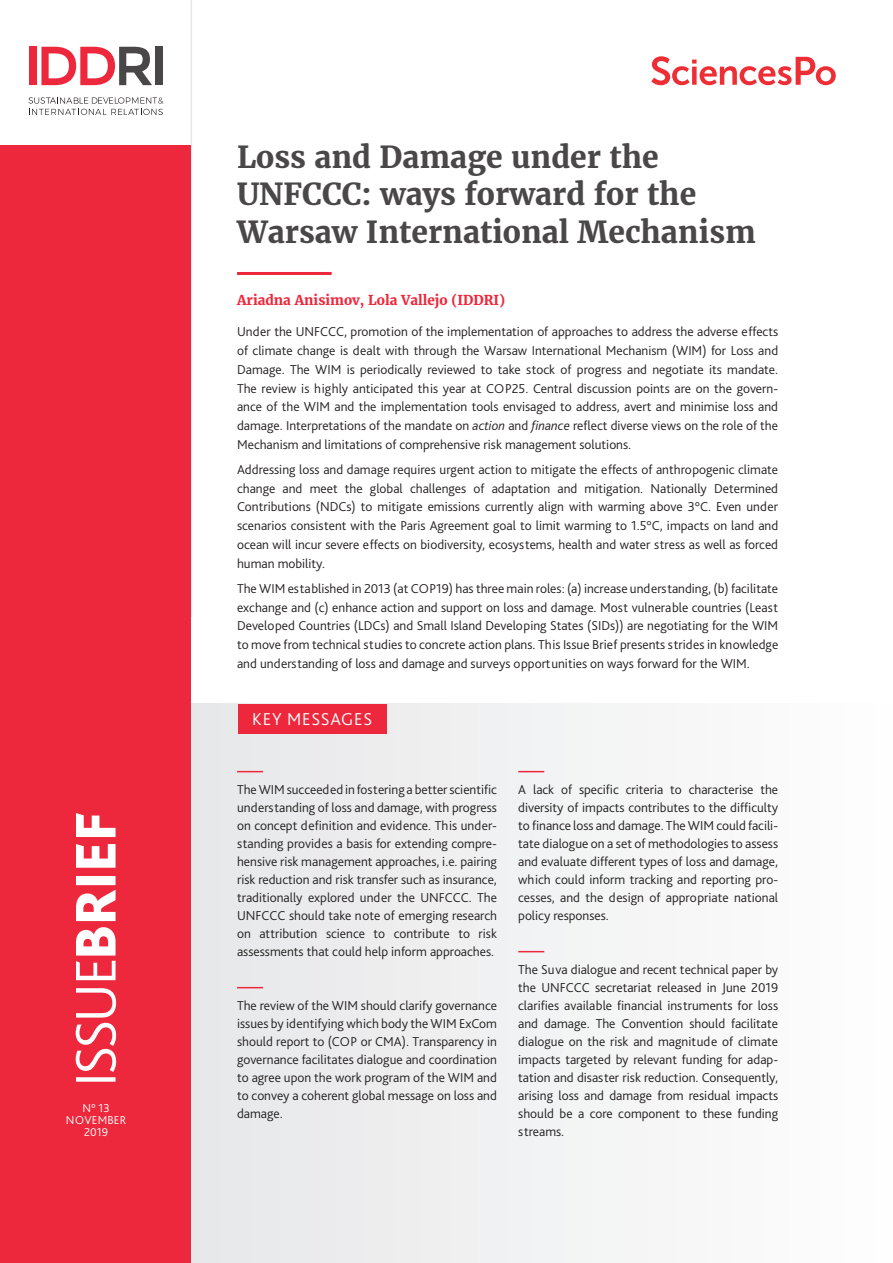
<style>
.page{position:relative;width:893px;height:1263px;background:#fff}
.page>*{position:absolute;margin:0;border:0;box-sizing:border-box;transform-origin:0 0}
.t1{font:700 30px/37.5px "Merriweather";color:#4a4749}
.t2{font:300 18px "Bliss Pro";letter-spacing:.04em;color:#fff}
.t3{font:300 13.5px/18px "Bliss Pro";color:#231f20;text-align:justify}
.t4{font:700 13.5px "Merriweather";color:#ed283c}
.t5{font:300 12px/12px "Bliss Pro";letter-spacing:.015em;color:#fff;text-align:center}
.s1{font-style:italic}
</style>
<div class="page">
<div style="left:191px;top:704px;width:702px;height:559px;background:#f2f3f4"></div>
<hr style="left:237px;top:272px;width:95px;height:3px;background:#ed283c">
<svg style="left:651px;top:56px;width:185px;height:29px"></svg>
<div style="left:238px;top:704px;width:149px;height:29px;background:#ed283c"></div>
<hr style="left:191px;top:0;width:1px;height:617px;background:#e6e7e9">
<div style="left:0;top:146px;width:191px;height:1117px;background:#ed283c"></div>
<svg style="left:237px;top:771px;width:26px;height:1px"></svg>
<svg style="left:237px;top:987px;width:26px;height:1px"></svg>
<svg style="left:518px;top:771px;width:26px;height:1px"></svg>
<svg style="left:518px;top:951px;width:26px;height:1px"></svg>
<svg style="left:76px;top:813px;width:40px;height:269px"></svg>
<div style="left:29px;top:47px;width:7px;height:38px;background:#ed283c"></div>
<svg style="left:41px;top:47px;width:111px;height:38px"></svg>
<div style="left:156px;top:47px;width:7px;height:38px;background:#4a4749"></div>
<svg style="left:29px;top:97px;width:134px;height:18px"></svg>
<p class="t5" style="left:66px;top:1101px;width:62px">N° 13<br>NOVEMBER<br>2019</p>
<h1 class="t1" style="left:237px;top:138px;width:520px">Loss and Damage under the<br>UNFCCC: ways forward for the<br>Warsaw International Mechanism</h1>
<p class="t4" style="left:237px;top:291px;width:270px">Ariadna Anisimov, Lola Vallejo (IDDRI)</p>
<p class="t3" style="left:237px;top:322px;width:543px;line-height:18.8px">Under the UNFCCC, promotion of the implementation of approaches to address the adverse effects of climate change is dealt with through the Warsaw International Mechanism (WIM) for Loss and Damage. The WIM is periodically reviewed to take stock of progress and negotiate its mandate.<br>The review is highly anticipated this year at COP25. Central discussion points are on the govern&shy;ance of the WIM and the implementation tools envisaged to address, avert and minimise loss and damage. Interpretations of the mandate on <span class="s1">action</span> and <span class="s1">finance</span> reflect diverse views on the role of the Mechanism and limitations of comprehensive risk management solutions.</p>
<p class="t3" style="left:237px;top:460px;width:543px;line-height:18.8px">Addressing loss and damage requires urgent action to mitigate the effects of anthropogenic climate change and meet the global challenges of adaptation and mitigation. Nationally Determined Contributions (NDCs) to mitigate emissions currently align with warming above 3°C. Even under scenarios consistent with the Paris Agreement goal to limit warming to 1.5°C, impacts on land and ocean will incur severe effects on biodiversity, ecosystems, health and water stress as well as forced human mobility.</p>
<p class="t3" style="left:237px;top:579px;width:543px;line-height:18.8px">The WIM established in 2013 (at COP19) has three main roles: (a) increase understanding, (b) facilitate exchange and (c) enhance action and support on loss and damage. Most vulnerable countries (Least Developed Countries (LDCs) and Small Island Developing States (SIDs)) are negotiating for the WIM to move from technical studies to concrete action plans. This Issue Brief presents strides in knowledge and understanding of loss and damage and surveys opportunities on ways forward for the WIM.</p>
<h2 class="t2" style="left:252px;top:708px;width:121px">KEY MESSAGES</h2>
<p class="t3" style="left:237px;top:780px;width:261px">The WIM succeeded in fostering a better scientific understanding of loss and damage, with progress on concept definition and evidence. This under&shy;standing provides a basis for extending compre&shy;hensive risk management approaches, i.e. pairing risk reduction and risk transfer such as insurance, traditionally explored under the UNFCCC. The UNFCCC should take note of emerging research on attribution science to contribute to risk assessments that could help inform approaches.</p>
<p class="t3" style="left:237px;top:996px;width:261px">The review of the WIM should clarify governance issues by identifying which body the WIM ExCom should report to (COP or CMA). Transparency in governance facilitates dialogue and coordination to agree upon the work program of the WIM and to convey a coherent global message on loss and damage.</p>
<p class="t3" style="left:518px;top:780px;width:261px">A lack of specific criteria to characterise the diversity of impacts contributes to the difficulty to finance loss and damage. The WIM could facili&shy;tate dialogue on a set of methodologies to assess and evaluate different types of loss and damage, which could inform tracking and reporting pro&shy;cesses, and the design of appropriate national policy responses.</p>
<p class="t3" style="left:518px;top:960px;width:261px">The Suva dialogue and recent technical paper by the UNFCCC secretariat released in June 2019 clarifies available financial instruments for loss and damage. The Convention should facilitate dialogue on the risk and magnitude of climate impacts targeted by relevant funding for adap&shy;tation and disaster risk reduction. Consequently, arising loss and damage from residual impacts should be a core component to these funding streams.</p>
</div>
